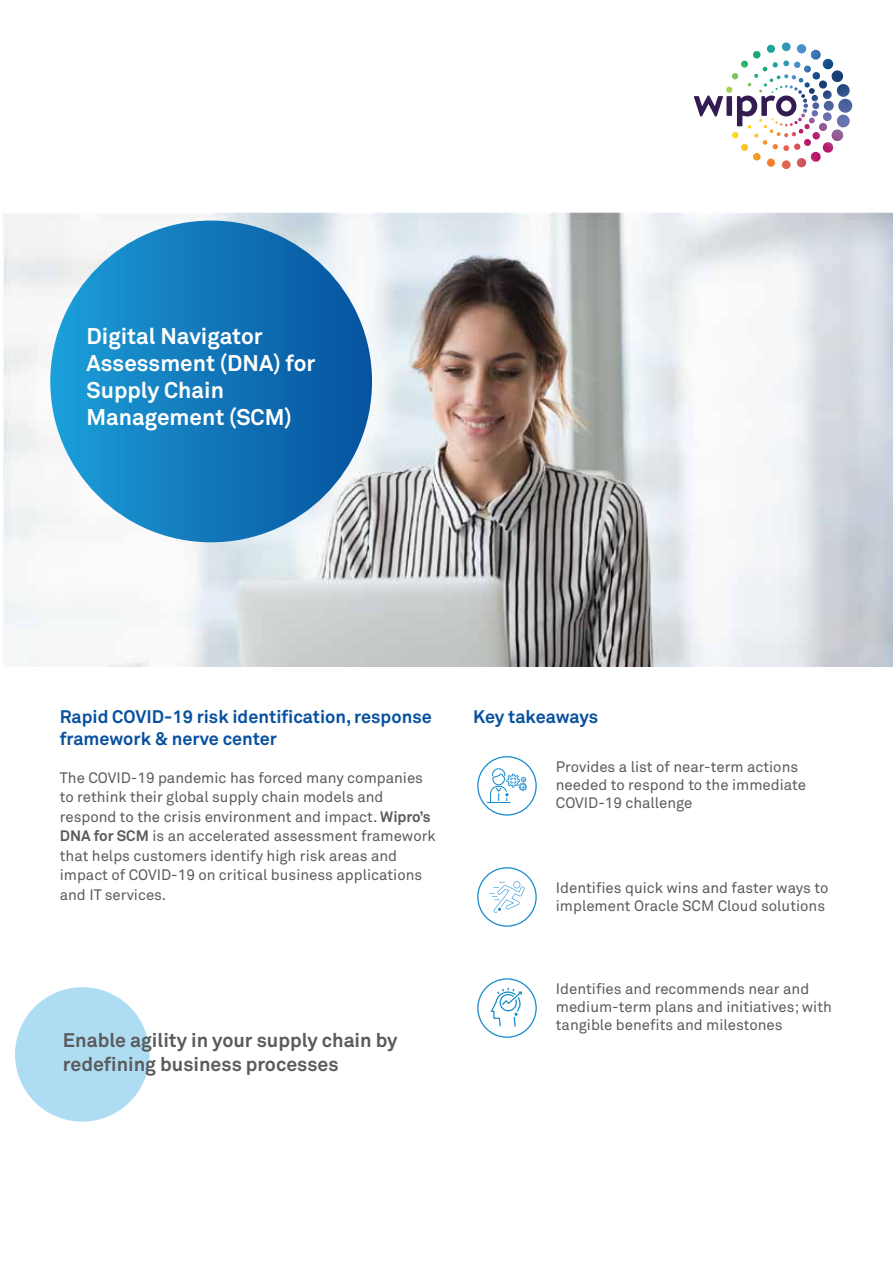
<style>
.page{position:relative;width:893px;height:1263px;background:#fff}
.page>*{position:absolute;margin:0;border:0;box-sizing:border-box;transform-origin:0 0}
.t1{font:700 22.5px/27px "Wipro Akkurat";color:#fff}
.t2{font:700 19.5px/23.4px "Wipro Akkurat";color:#5a5b5c}
.t3{font:700 18px "Wipro Akkurat";color:#06509f}
.t4{font:15px/19.5px "Wipro Akkurat";color:#5a5b5c}
.s1{font-weight:700}
</style>
<div class="page">
<img style="left:3px;top:213px;width:890px;height:453px">
<div style="left:50px;top:221px;width:322px;height:321px;background:linear-gradient(to right,#1d9fd9,#06519d);border-radius:161px"></div>
<svg style="left:694px;top:96px;width:29px;height:20px"></svg>
<div style="left:726px;top:96px;width:6px;height:20px;background:#341c53"></div>
<svg style="left:737px;top:96px;width:59px;height:30px"></svg>
<img style="left:731px;top:42px;width:113px;height:41px">
<div style="left:15px;top:987px;width:135px;height:135px;background:#aeddf3;border-radius:50%"></div>
<svg style="left:477px;top:978px;width:60px;height:60px"></svg>
<svg style="left:477px;top:756px;width:60px;height:60px"></svg>
<svg style="left:477px;top:867px;width:60px;height:60px"></svg>
<div style="left:496px;top:906px;width:7px;height:6px;border:2px solid #fff;border-radius:50%"></div>
<h1 class="t1" style="left:87px;top:323px;width:230px">Digital Navigator<br>Assessment (DNA) for<br>Supply Chain<br>Management (SCM)</h1>
<p class="t3" style="left:60px;top:706px;width:373px">Rapid COVID-19 risk identification, response</p>
<p class="t3" style="left:473px;top:706px;width:127px">Key takeaways</p>
<p class="t3" style="left:60px;top:727px;width:219px">framework &amp; nerve center</p>
<p class="t4" style="left:60px;top:768px;width:377px">The COVID-19 pandemic has forced many companies to rethink their global supply chain models and respond to the crisis environment and impact. <span class="s1">Wipro’s DNA for SCM</span> is an accelerated assessment framework that helps customers identify high risk areas and impact of COVID-19 on critical business applications and IT services.</p>
<h2 class="t2" style="left:63px;top:1028px;width:336px">Enable agility in your supply chain by redefining business processes</h2>
<p class="t4" style="left:556px;top:758px;width:252px;line-height:18px">Provides a list of near-term actions needed to respond to the immediate<br>COVID-19 challenge</p>
<p class="t4" style="left:556px;top:879px;width:274px;line-height:18px">Identifies quick wins and faster ways to implement Oracle SCM Cloud solutions</p>
<p class="t4" style="left:556px;top:980px;width:278px;line-height:18px">Identifies and recommends near and medium-term plans and initiatives; with tangible benefits and milestones</p>
</div>
